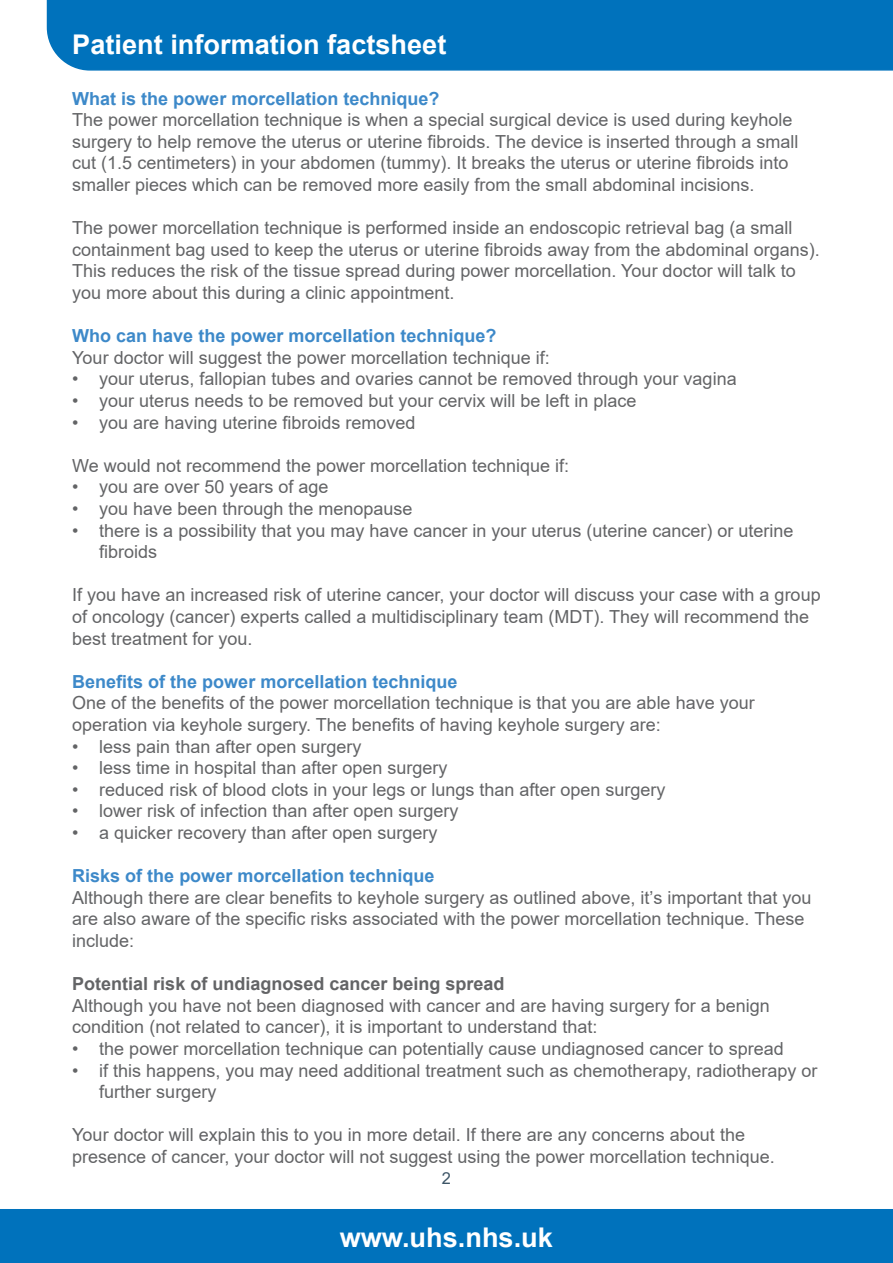
<style>
.page{position:relative;width:893px;height:1263px;background:#fff}
.page>*{position:absolute;margin:0;border:0;box-sizing:border-box;transform-origin:0 0}
.t1{font:700 27.15px "Arial";color:#fff}
.t2{font:18px/21.6px "Arial";color:#636466}
.t3{font:700 18px "Arial";color:#3d89c9}
.t4{font:700 18px "Arial";color:#636466}
.t5{font:16.5px "Arial";color:#3d5567}
</style>
<div class="page">
<div style="left:0;top:1209px;width:893px;height:54px;background:#0072bc"></div>
<div style="left:46px;top:0;width:847px;height:71px;background:#0072bc"></div>
<h1 class="t1" style="left:72px;top:25px;width:376px">Patient information factsheet</h1>
<p class="t3" style="left:72px;top:86px;width:369px">What is the power morcellation technique?</p>
<p class="t2" style="left:72px;top:109px;width:728px">The power morcellation technique is when a special surgical device is used during keyhole surgery to help remove the uterus or uterine fibroids. The device is inserted through a small cut (1.5 centimeters) in your abdomen (tummy). It breaks the uterus or uterine fibroids into smaller pieces which can be removed more easily from the small abdominal incisions.</p>
<p class="t2" style="left:72px;top:217px;width:749px">The power morcellation technique is performed inside an endoscopic retrieval bag (a small containment bag used to keep the uterus or uterine fibroids away from the abdominal organs).<br>This reduces the risk of the tissue spread during power morcellation. Your doctor will talk to you more about this during a clinic appointment.</p>
<p class="t3" style="left:72px;top:323px;width:426px">Who can have the power morcellation technique?</p>
<p class="t2" style="left:72px;top:346px;width:479px">Your doctor will suggest the power morcellation technique if:</p>
<p class="t2" style="left:72px;top:368px;width:666px">• your uterus, fallopian tubes and ovaries cannot be removed through your vagina</p>
<p class="t2" style="left:72px;top:390px;width:566px">• your uterus needs to be removed but your cervix will be left in place</p>
<p class="t2" style="left:72px;top:411px;width:345px">• you are having uterine fibroids removed</p>
<p class="t2" style="left:72px;top:454px;width:498px">We would not recommend the power morcellation technique if:</p>
<p class="t2" style="left:72px;top:476px;width:258px">• you are over 50 years of age</p>
<p class="t2" style="left:72px;top:498px;width:342px">• you have been through the menopause</p>
<p class="t2" style="left:99px;top:519px;width:696px;text-indent:-27px">• there is a possibility that you may have cancer in your uterus (uterine cancer) or uterine fibroids</p>
<p class="t2" style="left:72px;top:584px;width:750px">If you have an increased risk of uterine cancer, your doctor will discuss your case with a group of oncology (cancer) experts called a multidisciplinary team (MDT). They will recommend the best treatment for you.</p>
<p class="t3" style="left:72px;top:669px;width:387px">Benefits of the power morcellation technique</p>
<p class="t2" style="left:72px;top:692px;width:684px">One of the benefits of the power morcellation technique is that you are able have your operation via keyhole surgery. The benefits of having keyhole surgery are:</p>
<p class="t2" style="left:72px;top:735px;width:291px">• less pain than after open surgery</p>
<p class="t2" style="left:72px;top:757px;width:377px">• less time in hospital than after open surgery</p>
<p class="t2" style="left:72px;top:778px;width:595px">• reduced risk of blood clots in your legs or lungs than after open surgery</p>
<p class="t2" style="left:72px;top:800px;width:388px">• lower risk of infection than after open surgery</p>
<p class="t2" style="left:72px;top:822px;width:367px">• a quicker recovery than after open surgery</p>
<p class="t3" style="left:72px;top:863px;width:364px">Risks of the power morcellation technique</p>
<p class="t2" style="left:72px;top:886px;width:741px">Although there are clear benefits to keyhole surgery as outlined above, it’s important that you are also aware of the specific risks associated with the power morcellation technique. These include:</p>
<p class="t4" style="left:72px;top:971px;width:434px">Potential risk of undiagnosed cancer being spread</p>
<p class="t2" style="left:72px;top:994px;width:699px">Although you have not been diagnosed with cancer and are having surgery for a benign condition (not related to cancer), it is important to understand that:</p>
<p class="t2" style="left:72px;top:1038px;width:713px">• the power morcellation technique can potentially cause undiagnosed cancer to spread</p>
<p class="t2" style="left:99px;top:1059px;width:720px;text-indent:-27px">• if this happens, you may need additional treatment such as chemotherapy, radiotherapy or further surgery</p>
<p class="t2" style="left:72px;top:1124px;width:704px">Your doctor will explain this to you in more detail. If there are any concerns about the presence of cancer, your doctor will not suggest using the power morcellation technique.</p>
<p class="t5" style="left:442px;top:1166px;width:11px">2</p>
<h1 class="t1" style="left:340px;top:1218px;width:215px">www.uhs.nhs.uk</h1>
</div>
